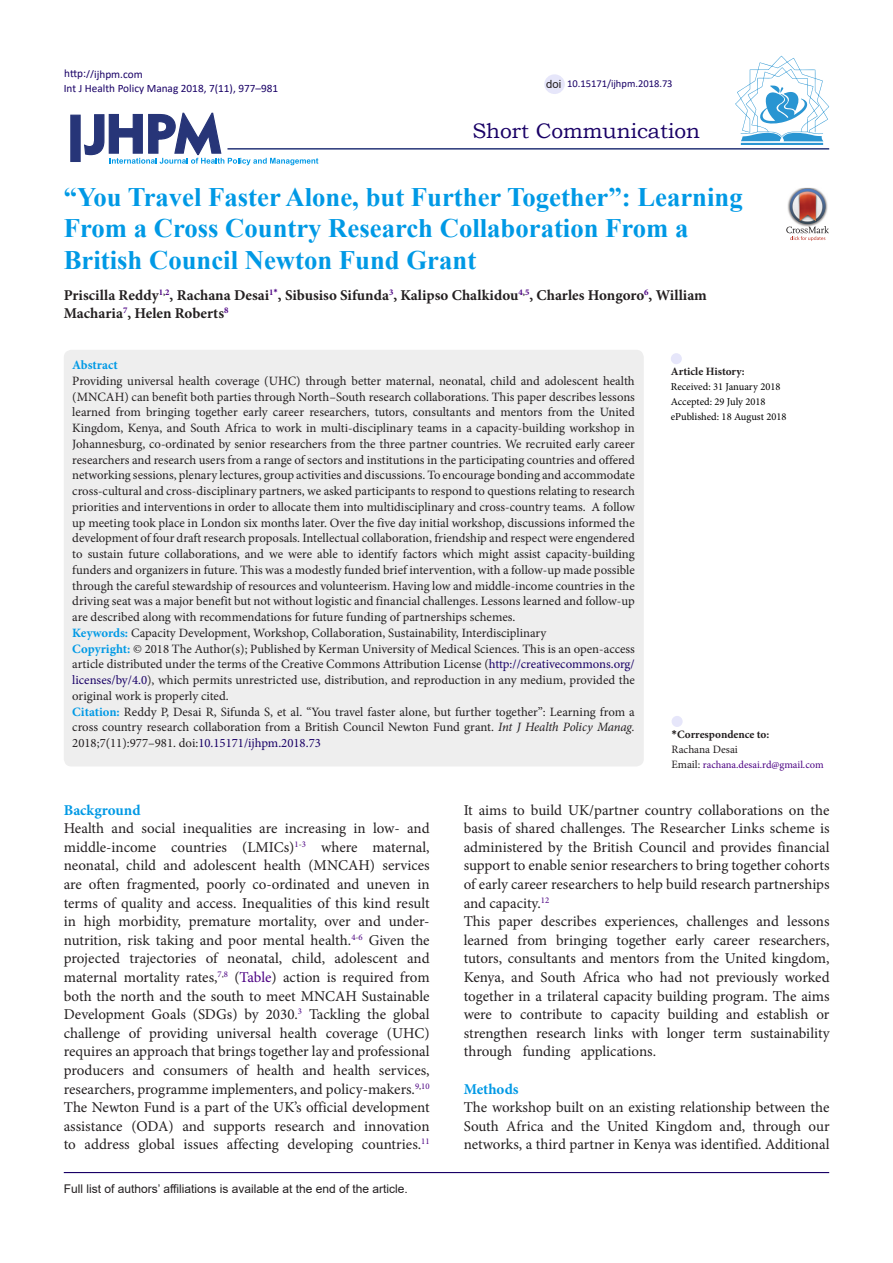
<style>
.page{position:relative;width:893px;height:1263px;background:#fff}
.page>*{position:absolute;margin:0;border:0;box-sizing:border-box;transform-origin:0 0}
.Default{font:700 26.7px/31.5px "Times New Roman";color:#0099e5}
.t1{font:21px "Bookman Old Style";color:#190066}
.t2{font:15px/18.6px "Minion Pro";color:#231f20;text-align:justify}
.Default-2{font:700 15px/18px "Minion Pro";color:#231f20}
.t3{font:700 15px "Minion Pro";color:#0099e5}
.t4{font:12.75px/15.8px "Minion Pro";color:#231f20;text-align:justify}
.Default-3{font:700 12.75px "Minion Pro";color:#0099e5}
.t5{font:12px "Arial";color:#231f20}
.t6{font:11.25px "Calibri";color:#190066}
.t7{font:700 11.25px "Minion Pro";color:#231f20}
.t8{font:11.25px "Minion Pro";color:#231f20}
.t9{font:11.25px "Arial";color:#231f20}
.t10{font:10.5px "Minion Pro";color:#000}
.t11{font:10.5px "Minion Pro";letter-spacing:-.005em;color:#4b0082}
.t12{font:10.5px "Calibri";color:#190066}
.s1{font-weight:700;color:#0099e5}
.s2{color:#190066}
.s3{font-style:italic}
.s4{font-family:"Calibri"}
.s5{font-size:11.25px;color:#231f20}
.s6{color:#4b0082}
</style>
<div class="page">
<svg style="left:84px;top:112px;width:234px;height:53px"></svg>
<div style="left:70px;top:115px;width:11px;height:47px;background:#273578;border:1px solid #273578"></div>
<hr style="left:227px;top:148px;width:602px;height:2px;background:#273578">
<div style="left:64px;top:350px;width:580px;height:416px;background:#eee;border-radius:8px"></div>
<div style="left:672px;top:716px;width:11px;height:11px;background:#e6e6fa;border-radius:50%"></div>
<div style="left:671px;top:353px;width:11px;height:11px;background:#e6e6fa;border-radius:50%"></div>
<hr style="left:64px;top:1172px;width:765px;height:1px;background:#190066">
<hr style="left:741px;top:143px;width:82px;height:2px;background:#2995d2">
<svg style="left:735px;top:56px;width:94px;height:85px"></svg>
<div style="left:544px;top:74px;width:21px;height:20px;background:#e6e6fa;border-radius:50%"></div>
<img style="left:798px;top:188px;width:18px;height:1px">
<svg style="left:786px;top:189px;width:43px;height:52px"></svg>
<p class="t6" style="left:64px;top:66px;width:80px">http://ijhpm.com</p>
<p class="t6" style="left:64px;top:81px;width:216px">Int J Health Policy Manag 2018, 7(11), 977–981</p>
<p class="t9" style="left:546px;top:76px;width:17px">doi</p>
<p class="t12" style="left:567px;top:76px;width:107px">10.15171/ijhpm.2018.73</p>
<p class="t1" style="left:472px;top:117px;width:229px">Short Communication</p>
<p class="Default" style="left:64px;top:180px;width:680px">“You Travel Faster Alone, but Further Together”: Learning<br>From a Cross Country Research Collaboration From a<br>British Council Newton Fund Grant</p>
<p class="Default-2" style="left:64px;top:286px;width:645px">Priscilla Reddy<sup>1</sup><sup>,</sup><sup>2</sup>, Rachana Desai<sup>1</sup><sup>*</sup>, Sibusiso Sifunda<sup>3</sup>, Kalipso Chalkidou<sup>4</sup><sup>,</sup><sup>5</sup>, Charles Hongoro<sup>6</sup>, William<br>Macharia<sup>7</sup>, Helen Roberts<sup>8</sup></p>
<p class="Default-3" style="left:72px;top:356px;width:47px">Abstract</p>
<p class="t4" style="left:72px;top:373px;width:564px">Providing universal health coverage (UHC) through better maternal, neonatal, child and adolescent health (MNCAH) can benefit both parties through North–South research collaborations. This paper describes lessons learned from bringing together early career researchers, tutors, consultants and mentors from the United Kingdom, Kenya, and South Africa to work in multi-disciplinary teams in a capacity-building workshop in Johannesburg, co-ordinated by senior researchers from the three partner countries. We recruited early career researchers and research users from a range of sectors and institutions in the participating countries and offered networking sessions, plenary lectures, group activities and discussions. To encourage bonding and accommodate cross-cultural and cross-disciplinary partners, we asked participants to respond to questions relating to research priorities and interventions in order to allocate them into multidisciplinary and cross-country teams. A follow up meeting took place in London six months later. Over the five day initial workshop, discussions informed the development of four draft research proposals. Intellectual collaboration, friendship and respect were engendered to sustain future collaborations, and we were able to identify factors which might assist capacity-building funders and organizers in future. This was a modestly funded brief intervention, with a follow-up made possible through the careful stewardship of resources and volunteerism. Having low and middle-income countries in the driving seat was a major benefit but not without logistic and financial challenges. Lessons learned and follow-up are described along with recommendations for future funding of partnerships schemes.</p>
<p class="t4" style="left:72px;top:625px;width:476px"><span class="s1">Keywords:</span> Capacity Development, Workshop, Collaboration, Sustainability, Interdisciplinary</p>
<p class="t4" style="left:72px;top:641px;width:564px"><span class="s1">Copyright:</span> © 2018 The Author(s); Published by Kerman University of Medical Sciences. This is an open-access article distributed under the terms of the Creative Commons Attribution License (<span class="s2">http://creativecommons.org/ licenses/by/4.0</span>), which permits unrestricted use, distribution, and reproduction in any medium, provided the original work is properly cited.</p>
<p class="t4" style="left:72px;top:704px;width:564px"><span class="s1">Citation:</span> Reddy P, Desai R, Sifunda S, et al. “You travel faster alone, but further together”: Learning from a cross country research collaboration from a British Council Newton Fund grant. <span class="s3">Int J Health Policy Manag.<br></span>2018;7(11):977–981. doi:<span class="s2">10.15171/ijhpm.2018.73</span></p>
<p class="t7" style="left:671px;top:363px;width:76px">Article History:</p>
<p class="t10" style="left:671px;top:380px;width:111px">Received: 31 January 2018</p>
<p class="t10" style="left:671px;top:395px;width:96px">Accepted: 29 July 2018</p>
<p class="t10" style="left:671px;top:410px;width:117px">ePublished: 18 August 2018</p>
<p class="t7" style="left:671px;top:727px;width:99px"><span class="s4">*</span>Correspondence to:</p>
<p class="t8" style="left:671px;top:742px;width:68px">Rachana Desai</p>
<p class="t11" style="left:671px;top:758px;width:154px"><span class="s5">Email:</span> rachana.desai.rd@gmail.com</p>
<p class="t3" style="left:64px;top:799px;width:78px">Background</p>
<p class="t2" style="left:64px;top:819px;width:367px">Health and social inequalities are increasing in low- and middle-income countries (LMICs)<sup>1</sup><sup>-</sup><sup>3</sup> where maternal, neonatal, child and adolescent health (MNCAH) services are often fragmented, poorly co-ordinated and uneven in terms of quality and access. Inequalities of this kind result in high morbidity, premature mortality, over and under&shy;nutrition, risk taking and poor mental health.<sup>4</sup><sup>-</sup><sup>6</sup> Given the projected trajectories of neonatal, child, adolescent and maternal mortality rates,<sup>7</sup><sup>,</sup><sup>8</sup> (<span class="s6">Table</span>) action is required from both the north and the south to meet MNCAH Sustainable Development Goals (SDGs) by 2030.<sup>3</sup> Tackling the global challenge of providing universal health coverage (UHC) requires an approach that brings together lay and professional producers and consumers of health and health services, researchers, programme implementers, and policy-makers.<sup>9</sup><sup>,</sup><sup>10</sup></p>
<p class="t2" style="left:64px;top:1098px;width:367px">The Newton Fund is a part of the UK’s official development assistance (ODA) and supports research and innovation to address global issues affecting developing countries.<sup>11</sup></p>
<p class="t5" style="left:64px;top:1180px;width:346px">Full list of authors’ affiliations is available at the end of the article.</p>
<p class="t2" style="left:464px;top:801px;width:367px">It aims to build UK/partner country collaborations on the basis of shared challenges. The Researcher Links scheme is administered by the British Council and provides financial support to enable senior researchers to bring together cohorts of early career researchers to help build research partnerships and capacity.<sup>12</sup></p>
<p class="t2" style="left:464px;top:912px;width:367px">This paper describes experiences, challenges and lessons learned from bringing together early career researchers, tutors, consultants and mentors from the United kingdom, Kenya, and South Africa who had not previously worked together in a trilateral capacity building program. The aims were to contribute to capacity building and establish or strengthen research links with longer term sustainability through funding applications.</p>
<p class="t3" style="left:464px;top:1078px;width:56px">Methods</p>
<p class="t2" style="left:464px;top:1098px;width:367px">The workshop built on an existing relationship between the South Africa and the United Kingdom and, through our networks, a third partner in Kenya was identified. Additional</p>
</div>
